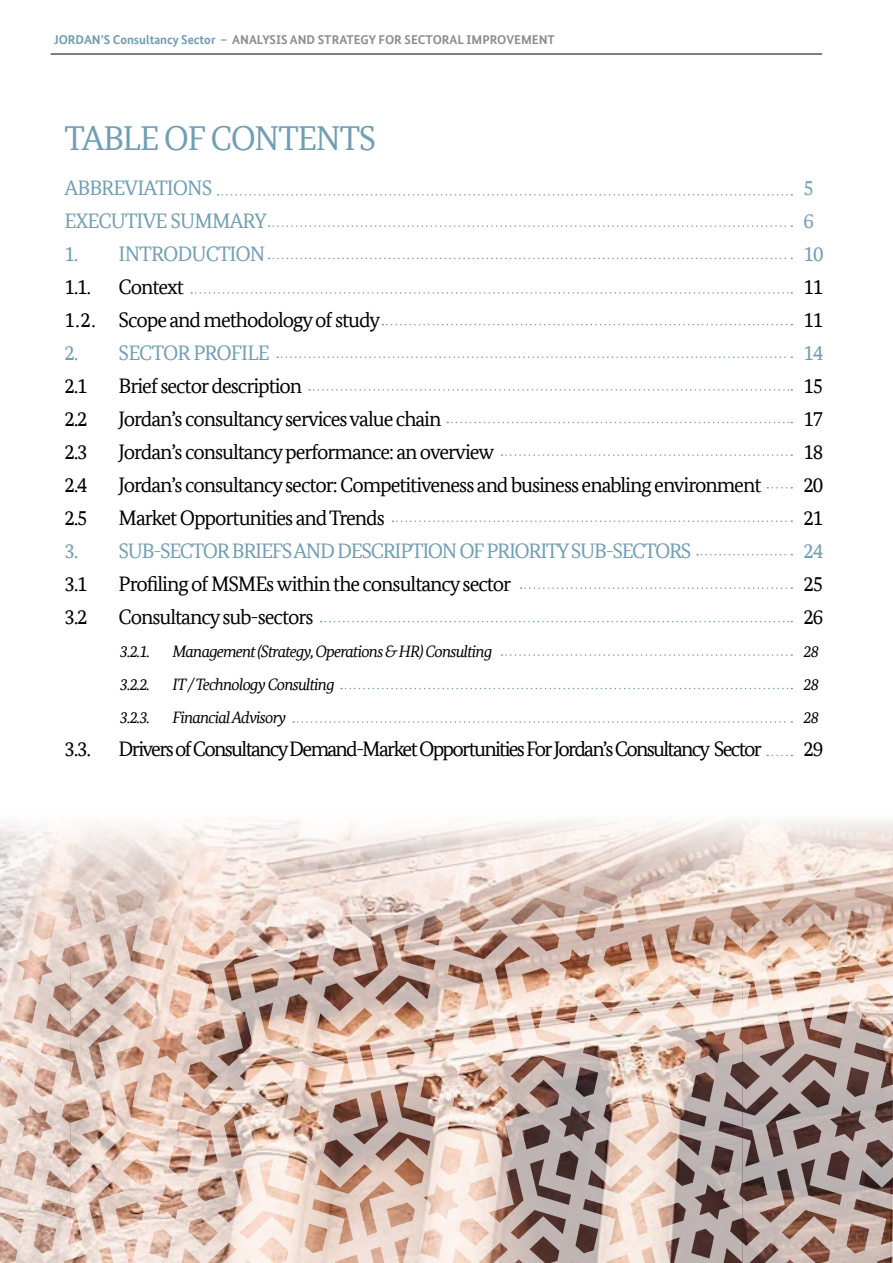
<style>
.page{position:relative;width:893px;height:1263px;background:#fff}
.page>*{position:absolute;margin:0;border:0;box-sizing:border-box;transform-origin:0 0}
.t1{font:34.5px "Bundes Serif Office";letter-spacing:-.04em;color:#709eb4}
.t2{font:21px/33px "Bundes Serif Office";letter-spacing:-.05em;color:#000}
.t3{font:21px/33px "Bundes Serif Office";letter-spacing:-.05em;color:#709eb4}
.t4{font:21px "Bundes Serif Office";letter-spacing:-.08em;color:#000}
.t5{font:italic 16.5px/33px "Bundes Serif Office";letter-spacing:-.05em;color:#000;text-align:justify}
.t6{font:700 12.75px "Bundes Sans Office";color:#8e8e8d}
.s1{color:#709eb4}
</style>
<div class="page">
<hr style="left:51px;top:54px;width:771px;height:1px;background:#000">
<svg style="left:0;top:820px;width:893px;height:443px;background:#cab6ae"></svg>
<svg style="left:71px;top:820px;width:671px;height:443px;background:#d6c0b6"></svg>
<svg style="left:269px;top:225px;width:523px;height:2px"></svg>
<svg style="left:269px;top:258px;width:523px;height:1px"></svg>
<svg style="left:382px;top:324px;width:410px;height:1px"></svg>
<svg style="left:309px;top:389px;width:483px;height:2px"></svg>
<svg style="left:447px;top:422px;width:345px;height:1px"></svg>
<svg style="left:501px;top:454px;width:291px;height:2px"></svg>
<svg style="left:767px;top:487px;width:25px;height:1px"></svg>
<svg style="left:767px;top:755px;width:25px;height:1px"></svg>
<svg style="left:697px;top:554px;width:95px;height:1px"></svg>
<svg style="left:392px;top:520px;width:400px;height:2px"></svg>
<svg style="left:521px;top:587px;width:271px;height:2px"></svg>
<svg style="left:321px;top:621px;width:471px;height:1px"></svg>
<svg style="left:501px;top:654px;width:291px;height:2px"></svg>
<svg style="left:341px;top:688px;width:451px;height:1px"></svg>
<svg style="left:293px;top:721px;width:499px;height:2px"></svg>
<svg style="left:277px;top:356px;width:515px;height:2px"></svg>
<svg style="left:191px;top:292px;width:601px;height:2px"></svg>
<svg style="left:218px;top:194px;width:574px;height:2px"></svg>
<p class="t6" style="left:54px;top:32px;width:502px"><span class="s1">JORDAN’S Consultancy Sector –</span> ANALYSIS AND STRATEGY FOR SECTORAL IMPROVEMENT</p>
<h1 class="t1" style="left:65px;top:118px;width:313px">TABLE OF CONTENTS</h1>
<p class="t3" style="left:65px;top:171px;width:204px">ABBREVIATIONS<br>EXECUTIVE SUMMARY</p>
<p class="t3" style="left:65px;top:237px;width:202px">1. INTRODUCTION</p>
<p class="t2" style="left:65px;top:270px;width:28px">1.1.</p>
<p class="t2" style="left:65px;top:270px;width:317px;text-indent:54px">Context<br>1.2. Scope and methodology of study</p>
<p class="t3" style="left:65px;top:336px;width:207px">2. SECTOR PROFILE</p>
<p class="t2" style="left:65px;top:369px;width:25px">2.1</p>
<p class="t2" style="left:119px;top:369px;width:185px">Brief sector description</p>
<p class="t2" style="left:65px;top:402px;width:25px">2.2</p>
<p class="t2" style="left:119px;top:402px;width:324px">Jordan’s consultancy services value chain</p>
<p class="t2" style="left:65px;top:435px;width:25px">2.3</p>
<p class="t2" style="left:119px;top:435px;width:377px">Jordan’s consultancy performance: an overview</p>
<p class="t2" style="left:65px;top:468px;width:25px">2.4</p>
<p class="t2" style="left:119px;top:468px;width:644px">Jordan’s consultancy sector: Competitiveness and business enabling environment</p>
<p class="t2" style="left:65px;top:501px;width:25px">2.5</p>
<p class="t2" style="left:119px;top:501px;width:268px">Market Opportunities and Trends</p>
<p class="t3" style="left:65px;top:534px;width:628px">3. SUB-SECTOR BRIEFS AND DESCRIPTION OF PRIORITY SUB-SECTORS</p>
<p class="t2" style="left:65px;top:567px;width:25px">3.1</p>
<p class="t2" style="left:119px;top:567px;width:394px">Profiling of MSMEs within the consultancysector</p>
<p class="t2" style="left:65px;top:600px;width:25px">3.2</p>
<p class="t2" style="left:119px;top:600px;width:196px">Consultancy sub-sectors</p>
<p class="t5" style="left:120px;top:635px;width:32px">3.2.1.</p>
<p class="t5" style="left:173px;top:635px;width:321px">Management (Strategy, Operations &amp; HR) Consulting</p>
<p class="t5" style="left:120px;top:668px;width:32px">3.2.2.</p>
<p class="t5" style="left:173px;top:668px;width:163px">IT / Technology Consulting</p>
<p class="t5" style="left:120px;top:701px;width:32px">3.2.3.</p>
<p class="t5" style="left:173px;top:701px;width:115px">Financial Advisory</p>
<p class="t2" style="left:65px;top:732px;width:28px">3.3.</p>
<p class="t4" style="left:119px;top:737px;width:645px">Drivers of Consultancy Demand-Market Opportunities For Jordan’s Consultancy Sector</p>
<p class="t3" style="left:803px;top:171px;width:22px">5<br>6<br>10</p>
<p class="t2" style="left:803px;top:270px;width:21px">11<br>11</p>
<p class="t3" style="left:803px;top:336px;width:22px">14</p>
<p class="t2" style="left:803px;top:369px;width:21px;text-align:justify">15<br>17<br>18<br>20<br>21</p>
<p class="t3" style="left:803px;top:534px;width:22px">24</p>
<p class="t2" style="left:803px;top:567px;width:21px">25<br>26</p>
<p class="t5" style="left:803px;top:635px;width:17px">28<br>28<br>28</p>
<p class="t2" style="left:803px;top:732px;width:21px">29</p>
</div>
